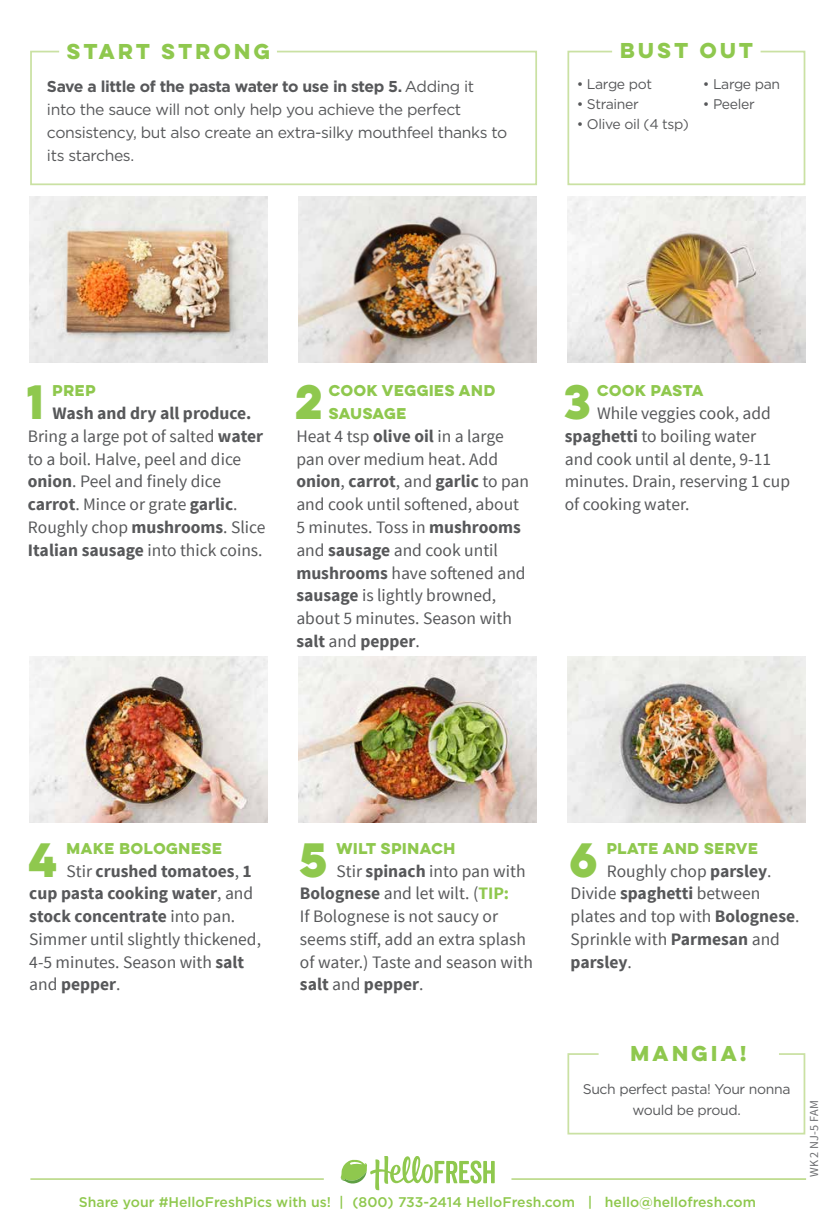
<style>
.page{position:relative;width:835px;height:1228px;background:#fff}
.page>*{position:absolute;margin:0;border:0;box-sizing:border-box;transform-origin:0 0}
.t1{font:700 43.23px "Lulo Clean One";color:#8fc84e}
.t2{font:700 19.25px "Lulo Clean One";letter-spacing:-.05em;color:#8fc84e}
.t3{font:17.5px/22.8px "Source Sans Pro";color:#57585a}
.t4{font:15.75px/22.8px "Gotham";letter-spacing:-.025em;color:#57585a}
.t5{font:14px/21px "Gotham";letter-spacing:-.025em;color:#57585a;text-align:center}
.t6{font:500 14px "Gotham";color:#8fc84e}
.t7{font:700 14px/22.8px "Lulo Clean One";letter-spacing:-.18em;color:#8fc84e}
.t8{font:12.25px "Source Sans Pro";letter-spacing:.015em;color:#6c6d70}
.s1{font-weight:700}
.s2{font-weight:700;color:#8fc84e}
</style>
<div class="page">
<img style="left:29px;top:196px;width:238px;height:167px">
<img style="left:298px;top:196px;width:238px;height:167px">
<img style="left:298px;top:656px;width:238px;height:166px">
<img style="left:30px;top:656px;width:237px;height:166px">
<img style="left:567px;top:196px;width:238px;height:167px">
<img style="left:567px;top:656px;width:238px;height:166px">
<svg style="left:30px;top:50px;width:507px;height:136px"></svg>
<svg style="left:567px;top:50px;width:239px;height:136px"></svg>
<svg style="left:341px;top:1156px;width:154px;height:34px"></svg>
<hr style="left:30px;top:1177px;width:294px;height:2px;background:#bedb8e">
<hr style="left:511px;top:1177px;width:295px;height:2px;background:#bedb8e">
<svg style="left:567px;top:1053px;width:239px;height:82px"></svg>
<p class="t2" style="left:67px;top:36px;width:209px">START STRONG</p>
<p class="t2" style="left:620px;top:35px;width:139px">BUST OUT</p>
<p class="t4" style="left:47px;top:75px;width:462px"><span class="s1">Save a little of the pasta water to use in step 5.</span> Adding it<br>into the sauce will not only help you achieve the perfect consistency, but also create an extra-silky mouthfeel thanks to its starches.</p>
<p class="t5" style="left:577px;top:73px;width:77px">• Large pot</p>
<p class="t5" style="left:703px;top:73px;width:79px">• Large pan</p>
<p class="t5" style="left:577px;top:93px;width:63px">• Strainer</p>
<p class="t5" style="left:703px;top:93px;width:53px">• Peeler</p>
<p class="t5" style="left:577px;top:113px;width:113px">• Olive oil (4 tsp)</p>
<h1 class="t1" style="left:27px;top:368px;width:28px">1</h1>
<p class="t7" style="left:53px;top:379px;width:48px">PREP</p>
<p class="t3" style="left:28px;top:402px;width:239px;text-indent:25px"><span class="s1">Wash and dry all produce.<br></span>Bring a large pot of salted <span class="s1">water </span>to a boil. Halve, peel and dice <span class="s1">onion</span>. Peel and finely dice <span class="s1">carrot</span>. Mince or grate <span class="s1">garlic</span>.<br>Roughly chop <span class="s1">mushrooms</span>. Slice<br><span class="s1">Italian sausage</span> into thick coins.</p>
<h1 class="t1" style="left:295px;top:368px;width:39px">2</h1>
<p class="t7" style="left:329px;top:379px;width:171px">COOK VEGGIES AND<br>SAUSAGE</p>
<p class="t3" style="left:296px;top:425px;width:234px">Heat 4 tsp <span class="s1">olive oil</span> in a large pan over medium heat. Add <span class="s1">onion</span>, <span class="s1">carrot</span>, and <span class="s1">garlic</span> to pan and cook until softened, about<br>5 minutes. Toss in <span class="s1">mushrooms </span>and <span class="s1">sausage</span> and cook until <span class="s1">mushrooms</span> have softened and <span class="s1">sausage</span> is lightly browned, about 5 minutes. Season with <span class="s1">salt</span> and <span class="s1">pepper</span>.</p>
<h1 class="t1" style="left:564px;top:368px;width:38px">3</h1>
<p class="t7" style="left:597px;top:379px;width:111px">COOK PASTA</p>
<p class="t3" style="left:565px;top:402px;width:227px;text-indent:32px">While veggies cook, add <span class="s1">spaghetti</span> to boiling water<br>and cook until al dente, 9-11 minutes. Drain, reserving 1 cup of cooking water.</p>
<h1 class="t1" style="left:29px;top:825px;width:40px">4</h1>
<p class="t7" style="left:67px;top:836px;width:160px">MAKE BOLOGNESE</p>
<p class="t3" style="left:29px;top:859px;width:233px;text-indent:37px">Stir <span class="s1">crushed tomatoes</span>, <span class="s1">1 cup pasta cooking water</span>, and <span class="s1">stock concentrate</span> into pan.<br>Simmer until slightly thickened,<br>4-5 minutes. Season with <span class="s1">salt </span>and <span class="s1">pepper</span>.</p>
<h1 class="t1" style="left:299px;top:825px;width:40px">5</h1>
<p class="t7" style="left:336px;top:836px;width:123px">WILT SPINACH</p>
<p class="t3" style="left:300px;top:859px;width:234px;text-indent:36px">Stir <span class="s1">spinach</span> into pan with<br><span class="s1">Bolognese</span> and let wilt. (<span class="s2">TIP:<br></span>If Bolognese is not saucy or seems stiff, add an extra splash of water.) Taste and season with <span class="s1">salt</span> and <span class="s1">pepper</span>.</p>
<h1 class="t1" style="left:569px;top:825px;width:39px">6</h1>
<p class="t7" style="left:606px;top:836px;width:156px">PLATE AND SERVE</p>
<p class="t3" style="left:570px;top:859px;width:230px;text-indent:36px">Roughly chop <span class="s1">parsley</span>.<br>Divide <span class="s1">spaghetti</span> between plates and top with <span class="s1">Bolognese</span>.<br>Sprinkle with <span class="s1">Parmesan</span> and <span class="s1">parsley</span>.</p>
<p class="t2" style="left:630px;top:1038px;width:122px">MANGIA!</p>
<p class="t5" style="left:583px;top:1077px;width:209px">Such perfect pasta! Your nonna would be proud.</p>
<p class="t6" style="left:79px;top:1192px;width:679px">Share your #HelloFreshPics with us! | (800) 733-2414 HelloFresh.com | hello@hellofresh.com</p>
<p class="t8" style="left:806px;top:1177px;width:78px;rotate:-90deg">WK 2 NJ-5 FAM</p>
</div>
